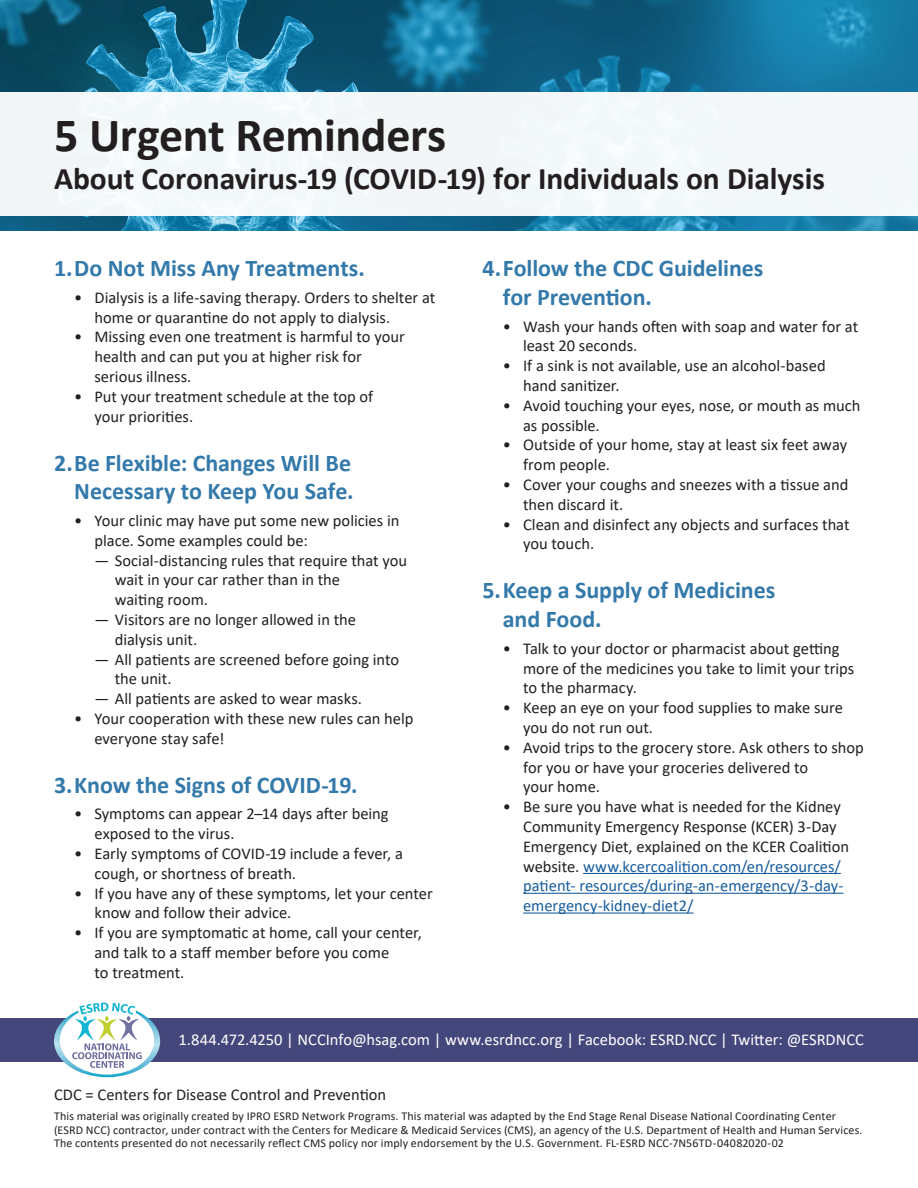
<style>
.page{position:relative;width:918px;height:1188px;background:#fff}
.page>*{position:absolute;margin:0;border:0;box-sizing:border-box;transform-origin:0 0}
.t1{font:700 48px "Calibri";letter-spacing:-.01em;color:#231f20}
.t2{font:700 31.5px "Calibri";letter-spacing:-.005em;color:#231f20}
.t3{font:700 24px/28.8px "Calibri";letter-spacing:-.005em;color:#3379aa}
.t4{font:16.5px/19.8px "Calibri";color:#231f20}
.t5{font:16.5px "Calibri";color:#fff}
.t6{font:12px/13.5px "Calibri";letter-spacing:.01em;color:#231f20}
.s1{color:#175d9e}
</style>
<div class="page">
<div style="left:0;top:1018px;width:918px;height:44px;background:#44477b"></div>
<img style="left:0;top:0;width:918px;height:231px">
<div style="left:0;top:93px;width:918px;height:123px;background:#f2f7fa"></div>
<hr style="left:583px;top:873px;width:258px;height:1px;background:#175d9e">
<hr style="left:523px;top:893px;width:320px;height:1px;background:#175d9e">
<hr style="left:523px;top:913px;width:171px;height:1px;background:#175d9e">
<svg style="left:54px;top:1003px;width:106px;height:74px"></svg>
<p class="t1" style="left:54px;top:101px;width:394px">5 Urgent Reminders</p>
<p class="t2" style="left:54px;top:156px;width:772px">About Coronavirus-19 (COVID-19) for Individuals on Dialysis</p>
<p class="t3" style="left:54px;top:254px;width:312px">1.Do Not Miss Any Treatments.</p>
<p class="t4" style="left:94px;top:287px;width:342px;text-indent:-20px">• Dialysis is a life-saving therapy. Orders to shelter at home or quarantine do not apply to dialysis.</p>
<p class="t4" style="left:94px;top:327px;width:312px;text-indent:-20px">• Missing even one treatment is harmful to your health and can put you at higher risk for serious illness.</p>
<p class="t4" style="left:94px;top:386px;width:280px;text-indent:-20px">• Put your treatment schedule at the top of your priorities.</p>
<p class="t3" style="left:54px;top:448px;width:301px;text-align:right">2.Be Flexible: Changes Will Be<br>Necessary to Keep You Safe.</p>
<p class="t4" style="left:94px;top:510px;width:306px;text-indent:-20px">• Your clinic may have put some new policies in place. Some examples could be:</p>
<p class="t4" style="left:115px;top:550px;width:294px;text-indent:-20px">— Social-distancing rules that require that you wait in your car rather than in the<br>waiting room.</p>
<p class="t4" style="left:115px;top:609px;width:243px;text-indent:-20px">— Visitors are no longer allowed in the dialysis unit.</p>
<p class="t4" style="left:115px;top:649px;width:286px;text-indent:-20px">— All patients are screened before going into the unit.</p>
<p class="t4" style="left:94px;top:688px;width:269px">— All patients are asked to wear masks.</p>
<p class="t4" style="left:94px;top:708px;width:320px;text-indent:-20px">• Your cooperation with these new rules can help everyone stay safe!</p>
<p class="t3" style="left:54px;top:770px;width:305px">3.Know the Signs of COVID-19.</p>
<p class="t4" style="left:94px;top:804px;width:296px;text-indent:-20px">• Symptoms can appear 2–14 days after being exposed to the virus.</p>
<p class="t4" style="left:94px;top:843px;width:310px;text-indent:-20px">• Early symptoms of COVID-19 include a fever, a cough, or shortness of breath.</p>
<p class="t4" style="left:94px;top:883px;width:340px;text-indent:-20px">• If you have any of these symptoms, let your center know and follow their advice.</p>
<p class="t4" style="left:94px;top:922px;width:329px;text-indent:-20px">• If you are symptomatic at home, call your center, and talk to a staff member before you come<br>to treatment.</p>
<p class="t3" style="left:503px;top:254px;width:262px;text-indent:-20px">4.Follow the CDC Guidelines for Prevention.</p>
<p class="t4" style="left:523px;top:316px;width:337px;text-indent:-20px">• Wash your hands often with soap and water for at least 20 seconds.</p>
<p class="t4" style="left:523px;top:355px;width:304px;text-indent:-20px">• If a sink is not available, use an alcohol-based hand sanitizer.</p>
<p class="t4" style="left:523px;top:395px;width:339px;text-indent:-20px">• Avoid touching your eyes, nose, or mouth as much as possible.</p>
<p class="t4" style="left:523px;top:435px;width:326px;text-indent:-20px">• Outside of your home, stay at least six feet away from people.</p>
<p class="t4" style="left:523px;top:474px;width:327px;text-indent:-20px">• Cover your coughs and sneezes with a tissue and then discard it.</p>
<p class="t4" style="left:523px;top:514px;width:328px;text-indent:-20px">• Clean and disinfect any objects and surfaces that you touch.</p>
<p class="t3" style="left:503px;top:576px;width:274px;text-indent:-20px">5.Keep a Supply of Medicines and Food.</p>
<p class="t4" style="left:523px;top:638px;width:333px;text-indent:-20px">• Talk to your doctor or pharmacist about getting more of the medicines you take to limit your trips to the pharmacy.</p>
<p class="t4" style="left:523px;top:697px;width:321px;text-indent:-20px">• Keep an eye on your food supplies to make sure you do not run out.</p>
<p class="t4" style="left:523px;top:737px;width:342px;text-indent:-20px">• Avoid trips to the grocery store. Ask others to shop for you or have your groceries delivered to<br>your home.</p>
<p class="t4" style="left:523px;top:796px;width:328px;text-indent:-20px">• Be sure you have what is needed for the Kidney Community Emergency Response (KCER) 3-Day Emergency Diet, explained on the KCER Coalition website. <span class="s1">www.kcercoalition.com/en/resources/ patient- resources/during-an-emergency/3-day&shy;emergency-kidney-diet2/</span></p>
<p class="t5" style="left:179px;top:1028px;width:687px">1.844.472.4250 | NCCInfo@hsag.com | www.esrdncc.org | Facebook: ESRD.NCC | Twitter: @ESRDNCC</p>
<p class="t4" style="left:54px;top:1084px;width:334px">CDC = Centers for Disease Control and Prevention</p>
<p class="t6" style="left:54px;top:1109px;width:810px">This material was originally created by IPRO ESRD Network Programs. This material was adapted by the End Stage Renal Disease National Coordinating Center (ESRD NCC) contractor, under contract with the Centers for Medicare &amp; Medicaid Services (CMS), an agency of the U.S. Department of Health and Human Services.<br>The contents presented do not necessarily reflect CMS policy nor imply endorsement by the U.S. Government. FL-ESRD NCC-7N56TD-04082020-02</p>
</div>
